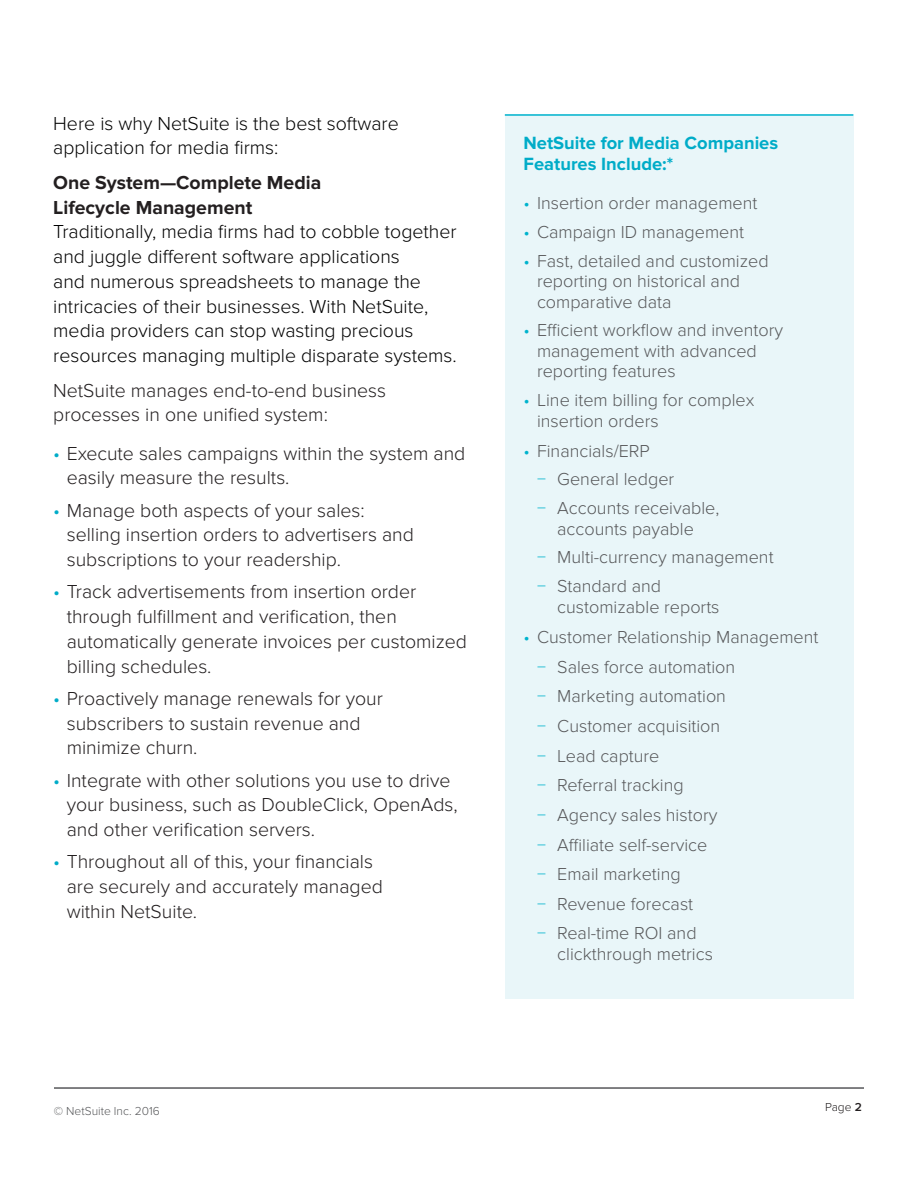
<style>
.page{position:relative;width:918px;height:1188px;background:#fff}
.page>*{position:absolute;margin:0;border:0;box-sizing:border-box;transform-origin:0 0}
.t1{font:300 19.5px/24.8px "Proxima Nova";color:#231f20}
.t2{font:300 19.5px/24.8px "Proxima Nova";color:#000}
.t3{font:700 19.5px/24.8px "Proxima Nova";color:#231f20}
.t4{font:700 18.3px/21.6px "Proxima Nova";color:#00acc8}
.t5{font:300 18px/29.5px "Proxima Nova";color:#57585a}
.t6{font:300 12px "Proxima Nova";color:#57585a}
.t7{font:300 12px "Proxima Nova";color:#231f20}
.s1{color:#00acc8}
.s2{color:#00b3cd}
.s3{font-weight:600}
</style>
<div class="page">
<hr style="left:54px;top:1087px;width:810px;height:2px;background:#57585a">
<div style="left:505px;top:115px;width:348px;height:884px;background:#e9f6f9"></div>
<hr style="left:505px;top:114px;width:348px;height:2px;background:#00b3cd">
<p class="t2" style="left:53px;top:111px;width:347px">Here is why NetSuite is the best software application for media firms:</p>
<p class="t3" style="left:53px;top:170px;width:270px">One System—Complete Media<br>Lifecycle Management</p>
<p class="t2" style="left:53px;top:220px;width:405px">Traditionally, media firms had to cobble together and juggle different software applications<br>and numerous spreadsheets to manage the intricacies of their businesses. With NetSuite, media providers can stop wasting precious resources managing multiple disparate systems.</p>
<p class="t1" style="left:53px;top:378px;width:334px">NetSuite manages end-to-end business processes in one unified system:</p>
<p class="t1" style="left:67px;top:441px;width:400px;text-indent:-13px"><span class="s1">•</span> Execute sales campaigns within the system and easily measure the results.</p>
<p class="t1" style="left:67px;top:498px;width:349px;text-indent:-13px"><span class="s1">•</span> Manage both aspects of your sales: selling insertion orders to advertisers and subscriptions to your readership.</p>
<p class="t1" style="left:67px;top:580px;width:402px;text-indent:-13px"><span class="s1">•</span> Track advertisements from insertion order through fulfillment and verification, then automatically generate invoices per customized billing schedules.</p>
<p class="t1" style="left:67px;top:686px;width:318px;text-indent:-13px"><span class="s1">•</span> Proactively manage renewals for your subscribers to sustain revenue and minimize churn.</p>
<p class="t1" style="left:67px;top:768px;width:393px;text-indent:-13px"><span class="s1">•</span> Integrate with other solutions you use to drive your business, such as DoubleClick, OpenAds, and other verification servers.</p>
<p class="t1" style="left:67px;top:850px;width:318px;text-indent:-13px"><span class="s1">•</span> Throughout all of this, your financials are securely and accurately managed within NetSuite.</p>
<p class="t4" style="left:524px;top:132px;width:256px">NetSuite for Media Companies<br>Features Include:*</p>
<p class="t5" style="left:524px;top:188px;width:235px"><span class="s2">•</span> Insertion order management</p>
<p class="t5" style="left:524px;top:218px;width:222px"><span class="s2">•</span> Campaign ID management</p>
<p class="t5" style="left:537px;top:251px;width:233px;line-height:20.2px;text-indent:-14px"><span class="s2">•</span> Fast, detailed and customized reporting on historical and comparative data</p>
<p class="t5" style="left:537px;top:321px;width:248px;line-height:20.2px;text-indent:-14px"><span class="s2">•</span> Efficient workflow and inventory management with advanced reporting features</p>
<p class="t5" style="left:537px;top:390px;width:219px;line-height:21px;text-indent:-14px"><span class="s2">•</span> Line item billing for complex insertion orders</p>
<p class="t5" style="left:537px;top:436px;width:184px;line-height:29px;text-indent:-14px"><span class="s2">•</span> Financials/ERP<br><span class="s2">−</span> General ledger<br><span class="s2">−</span> Accounts receivable,</p>
<p class="t5" style="left:537px;top:514px;width:238px;line-height:29px;text-indent:20px">accounts payable<br><span class="s2">−</span> Multi-currency management <span class="s2">−</span> Standard and</p>
<p class="t5" style="left:557px;top:593px;width:164px">customizable reports</p>
<p class="t5" style="left:537px;top:622px;width:283px;text-indent:-14px"><span class="s2">•</span> Customer Relationship Management <span class="s2">−</span> Sales force automation<br><span class="s2">−</span> Marketing automation<br><span class="s2">−</span> Customer acquisition<br><span class="s2">−</span> Lead capture<br><span class="s2">−</span> Referral tracking<br><span class="s2">−</span> Agency sales history<br><span class="s2">−</span> Affiliate self-service<br><span class="s2">−</span> Email marketing<br><span class="s2">−</span> Revenue forecast<br><span class="s2">−</span> Real-time ROI and</p>
<p class="t5" style="left:557px;top:939px;width:157px">clickthrough metrics</p>
<p class="t6" style="left:54px;top:1105px;width:107px">© NetSuite Inc. 2016</p>
<p class="t7" style="left:825px;top:1100px;width:38px">Page <span class="s3">2</span></p>
</div>
